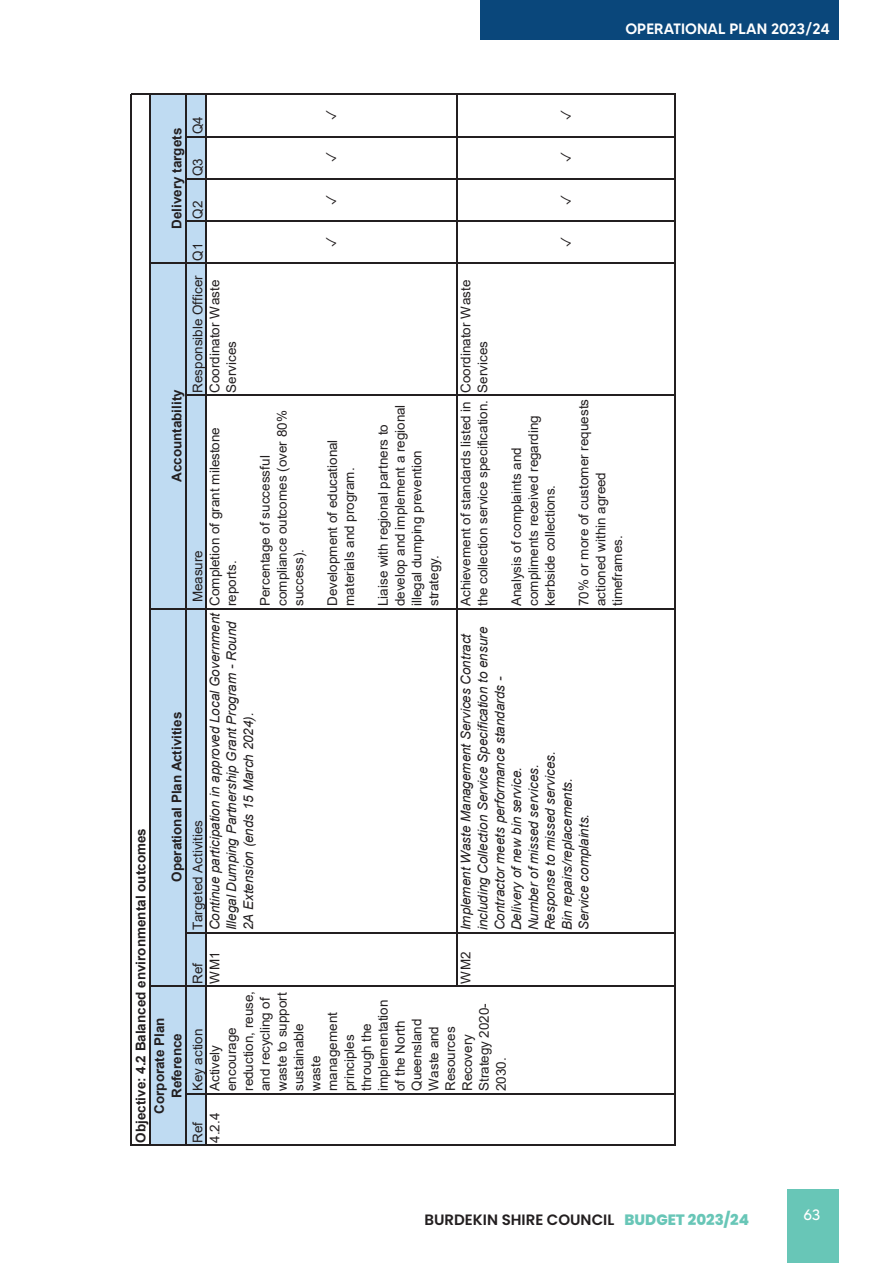
<style>
.page{position:relative;width:893px;height:1263px;background:#fff}
.page>*{position:absolute;margin:0;border:0;box-sizing:border-box;transform-origin:0 0}
.t1{font:600 15px "Poppins";color:#231f20}
.t2{font:500 15px "MADETOMMY";color:#fff}
.t3{font:15px "MADETOMMY";color:#fff}
.t4{font:13.5px/16.8px "Arial";color:#231f20}
.t5{font:italic 13.5px/16.8px "Arial";color:#231f20}
.t6{font:700 13.5px/18.6px "Arial";color:#231f20}
.s1{font-weight:800;color:#68c6b7}
</style>
<div class="page">
<div style="left:787px;top:1189px;width:52px;height:74px;background:#68c6b7"></div>
<div style="left:480px;top:0;width:359px;height:39px;background:#0a477b"></div>
<div style="left:150px;top:94px;width:56px;height:1051px;background:#bfdbf2"></div>
<hr style="left:130px;top:1145px;width:545px;height:1px;background:#231f20">
<hr style="left:131px;top:94px;width:544px;height:1px;background:#231f20">
<hr style="left:151px;top:986px;width:524px;height:1px;background:#231f20">
<hr style="left:151px;top:608px;width:524px;height:1px;background:#231f20">
<hr style="left:151px;top:263px;width:524px;height:1px;background:#231f20">
<hr style="left:187px;top:1093px;width:488px;height:1px;background:#231f20">
<hr style="left:187px;top:932px;width:488px;height:1px;background:#231f20">
<hr style="left:187px;top:395px;width:488px;height:1px;background:#231f20">
<hr style="left:187px;top:221px;width:488px;height:1px;background:#231f20">
<hr style="left:187px;top:178px;width:488px;height:1px;background:#231f20">
<hr style="left:187px;top:136px;width:488px;height:1px;background:#231f20">
<hr style="left:130px;top:94px;width:1px;height:1051px;background:#231f20">
<hr style="left:150px;top:94px;width:1px;height:1051px;background:#231f20">
<hr style="left:186px;top:94px;width:1px;height:1051px;background:#231f20">
<hr style="left:205px;top:94px;width:2px;height:1051px;background:#231f20">
<hr style="left:457px;top:94px;width:1px;height:892px;background:#231f20">
<hr style="left:674px;top:94px;width:1px;height:1051px;background:#231f20">
<p class="t2" style="left:625px;top:19px;width:206px">OPERATIONAL PLAN 2023/24</p>
<p class="t6" style="left:168px;top:229px;width:102px;rotate:-90deg">Delivery targets</p>
<p class="t6" style="left:168px;top:482px;width:94px;rotate:-90deg">Accountability</p>
<p class="t6" style="left:168px;top:882px;width:172px;rotate:-90deg">Operational Plan Activities</p>
<p class="t6" style="left:132px;top:1114px;width:287px;text-indent:-29px;rotate:-90deg">Objective: 4.2 Balanced environmental outcomes<br>Corporate Plan</p>
<p class="t6" style="left:168px;top:1098px;width:66px;rotate:-90deg">Reference</p>
<p class="t4" style="left:189px;top:134px;width:20px;rotate:-90deg">Q4</p>
<p class="t4" style="left:189px;top:176px;width:20px;rotate:-90deg">Q3</p>
<p class="t4" style="left:189px;top:219px;width:20px;rotate:-90deg">Q2</p>
<p class="t4" style="left:189px;top:393px;width:151px;rotate:-90deg">Responsible Officer Q1</p>
<p class="t4" style="left:206px;top:393px;width:114px;rotate:-90deg">Coordinator Waste<br>Services</p>
<p class="t4" style="left:206px;top:606px;width:180px;rotate:-90deg">Completion of grant milestone reports.</p>
<p class="t4" style="left:189px;top:602px;width:54px;rotate:-90deg">Measure</p>
<p class="t4" style="left:257px;top:606px;width:197px;rotate:-90deg">Percentage of successful compliance outcomes (over 80% success).</p>
<p class="t5" style="left:206px;top:930px;width:319px;rotate:-90deg">Continue participation in approved Local Government<br>Illegal Dumping Partnership Grant Program - Round<br>2A Extension (ends 15 March 2024).</p>
<p class="t4" style="left:189px;top:930px;width:112px;rotate:-90deg">Targeted Activities</p>
<p class="t4" style="left:206px;top:984px;width:34px;rotate:-90deg">WM1</p>
<p class="t4" style="left:189px;top:984px;width:23px;rotate:-90deg">Ref</p>
<p class="t4" style="left:324px;top:606px;width:168px;rotate:-90deg">Development of educational materials and program.</p>
<p class="t4" style="left:375px;top:606px;width:203px;rotate:-90deg">Liaise with regional partners to develop and implement a regional illegal dumping prevention strategy.</p>
<p class="t4" style="left:457px;top:393px;width:114px;rotate:-90deg">Coordinator Waste<br>Services</p>
<p class="t4" style="left:457px;top:606px;width:207px;rotate:-90deg">Achievement of standards listed in the collection service specification.</p>
<p class="t4" style="left:508px;top:606px;width:192px;rotate:-90deg">Analysis of complaints and compliments received regarding kerbside collections.</p>
<p class="t4" style="left:575px;top:606px;width:209px;rotate:-90deg">70% or more of customer requests actioned within agreed timeframes.</p>
<p class="t5" style="left:458px;top:930px;width:305px;rotate:-90deg">Implement Waste Management Services Contract including Collection Service Specification to ensure Contractor meets performance standards - Delivery of new bin service.<br>Number of missed services.<br>Response to missed services.<br>Bin repairs/replacements.<br>Service complaints.</p>
<p class="t4" style="left:457px;top:984px;width:34px;rotate:-90deg">WM2</p>
<p class="t4" style="left:206px;top:1091px;width:102px;rotate:-90deg">Actively encourage reduction, reuse, and recycling of waste to support sustainable waste management principles through the implementation of the North<br>Queensland<br>Waste and<br>Resources<br>Recovery<br>Strategy 2020-<br>2030.</p>
<p class="t4" style="left:189px;top:1091px;width:64px;rotate:-90deg">Key action</p>
<p class="t4" style="left:206px;top:1143px;width:31px;rotate:-90deg">4.2.4</p>
<p class="t4" style="left:189px;top:1143px;width:23px;rotate:-90deg">Ref</p>
<p class="t1" style="left:424px;top:1211px;width:326px">BURDEKIN SHIRE COUNCIL <span class="s1">BUDGET 2023/24</span></p>
<p class="t3" style="left:803px;top:1206px;width:18px">63</p>
</div>
